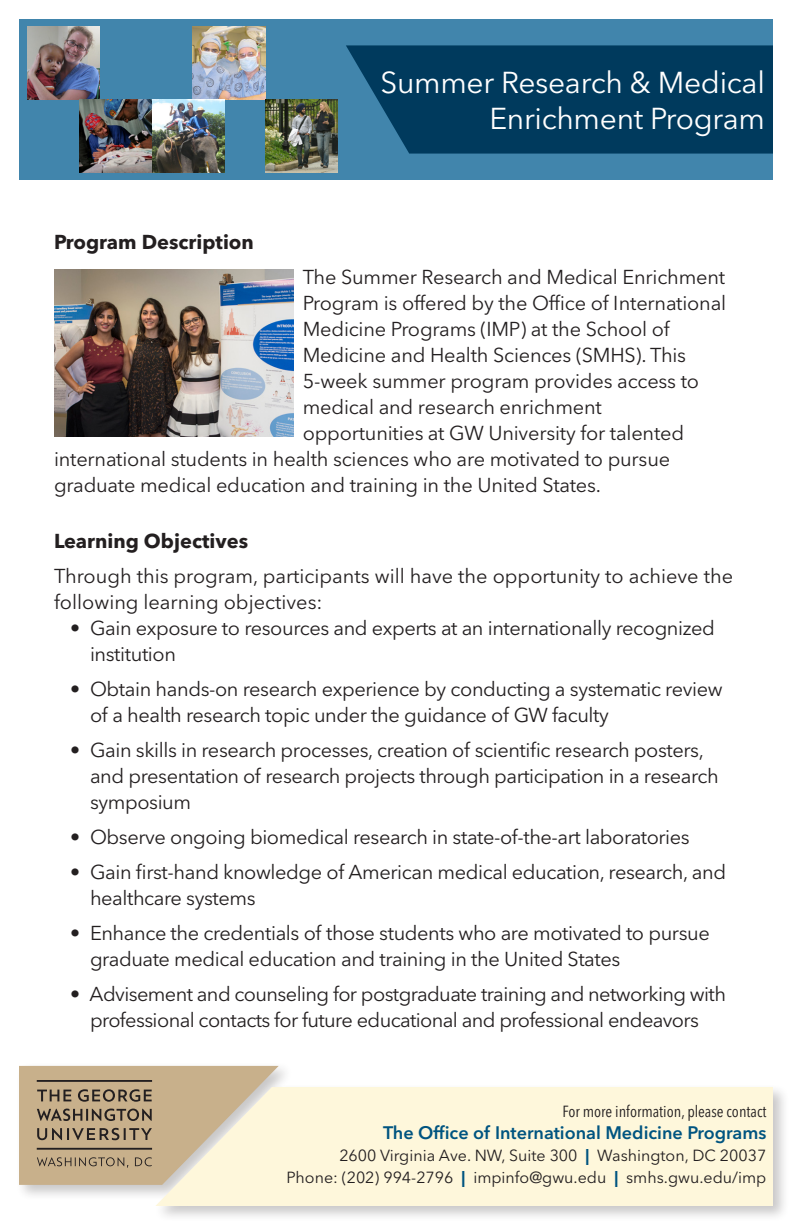
<style>
.page{position:relative;width:792px;height:1224px;background:#fff}
.page>*{position:absolute;margin:0;border:0;box-sizing:border-box;transform-origin:0 0}
.t1{font:30px/36px "Avenir Next LT Pro";letter-spacing:-.01em;color:#fff;text-align:right}
.body{font:20px/26px "Avenir Next LT Pro";letter-spacing:-.02em;color:#231f20}
.body-2{font:20px/26px "Avenir Next LT Pro";color:#231f20}
.t2{font:700 20px "Avenir Next LT Pro";color:#231f20}
.t3{font:600 18px "Avenir Next LT Pro";color:#005480}
.t4{font:16px/22px "Avenir Next LT Pro";color:#231f20;text-align:right}
.t5{font:condensed 16px "Avenir Next LT Pro";color:#231f20}
.s1{font-weight:700;color:#005480}
</style>
<div class="page">
<div style="left:15px;top:1062px;width:279px;height:139px;background:#231f20;opacity:.25"></div>
<div style="left:153px;top:1083px;width:637px;height:140px;background:#231f20;opacity:.25"></div>
<div style="left:155px;top:1087px;width:618px;height:119px;background:#fef7db"></div>
<svg style="left:19px;top:1066px;width:260px;height:119px;background:#c5b394"></svg>
<img style="left:54px;top:270px;width:240px;height:166px">
<div style="left:19px;top:19px;width:754px;height:161px;background:#4185ac"></div>
<svg style="left:346px;top:45px;width:427px;height:109px;background:#054063"></svg>
<img style="left:27px;top:27px;width:73px;height:73px">
<img style="left:79px;top:100px;width:146px;height:72px">
<img style="left:192px;top:27px;width:73px;height:73px">
<img style="left:265px;top:100px;width:73px;height:72px">
<p class="t2" style="left:54px;top:230px;width:201px">Program Description</p>
<p class="t1" style="left:380px;top:64px;width:386px">Summer Research &amp; Medical<br>Enrichment Program</p>
<p class="body" style="left:303px;top:264px;width:424px">The Summer Research and Medical Enrichment</p>
<p class="body" style="left:303px;top:290px;width:425px">Program is offered by the Office of International</p>
<p class="body" style="left:303px;top:316px;width:368px">Medicine Programs (IMP) at the School of</p>
<p class="body" style="left:303px;top:342px;width:385px">Medicine and Health Sciences (SMHS). This</p>
<p class="body" style="left:303px;top:368px;width:398px">5-week summer program provides access to</p>
<p class="body" style="left:303px;top:394px;width:301px">medical and research enrichment</p>
<p class="body" style="left:303px;top:420px;width:383px">opportunities at GW University for talented</p>
<p class="body" style="left:54px;top:446px;width:618px">international students in health sciences who are motivated to pursue</p>
<p class="body" style="left:54px;top:472px;width:549px">graduate medical education and training in the United States.</p>
<p class="t2" style="left:54px;top:529px;width:196px">Learning Objectives</p>
<p class="body-2" style="left:54px;top:563px;width:681px">Through this program, participants will have the opportunity to achieve the following learning objectives:</p>
<p class="body" style="left:90px;top:615px;width:626px;text-indent:-20px">• Gain exposure to resources and experts at an internationally recognized institution</p>
<p class="body" style="left:90px;top:676px;width:634px;text-indent:-20px">• Obtain hands-on research experience by conducting a systematic review of a health research topic under the guidance of GW faculty</p>
<p class="body" style="left:90px;top:737px;width:630px;text-indent:-20px">• Gain skills in research processes, creation of scientific research posters, and presentation of research projects through participation in a research symposium</p>
<p class="body" style="left:70px;top:824px;width:621px">• Observe ongoing biomedical research in state-of-the-art laboratories</p>
<p class="body" style="left:90px;top:859px;width:638px;text-indent:-20px">• Gain first-hand knowledge of American medical education, research, and healthcare systems</p>
<p class="body" style="left:90px;top:920px;width:621px;text-indent:-20px">• Enhance the credentials of those students who are motivated to pursue graduate medical education and training in the United States</p>
<p class="body" style="left:70px;top:981px;width:658px;text-align:center">• Advisement and counseling for postgraduate training and networking with professional contacts for future educational and professional endeavors</p>
<p class="t5" style="left:562px;top:1101px;width:206px">For more information, please contact</p>
<p class="t3" style="left:383px;top:1121px;width:385px">The Office of International Medicine Programs</p>
<p class="t4" style="left:286px;top:1144px;width:482px">2600 Virginia Ave. NW, Suite 300 <span class="s1">|</span> Washington, DC 20037<br>Phone: (202) 994-2796 <span class="s1">|</span> impinfo@gwu.edu <span class="s1">|</span> smhs.gwu.edu/imp</p>
</div>
